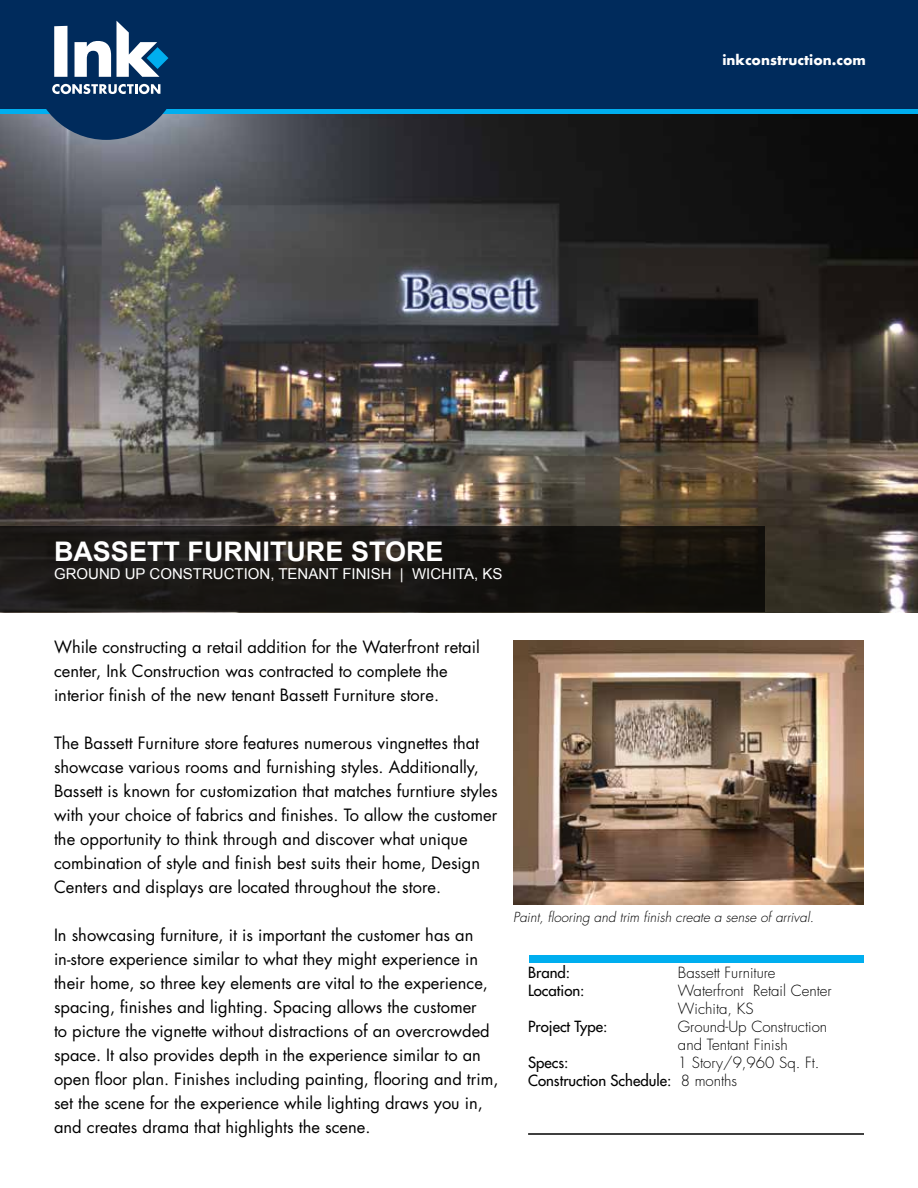
<style>
.page{position:relative;width:918px;height:1188px;background:#fff}
.page>*{position:absolute;margin:0;border:0;box-sizing:border-box;transform-origin:0 0}
.t1{font:700 27px "Arial";color:#fff}
.t2{font:16.5px/24px "Futura";color:#000}
.t3{font:300 15px/18px "Futura";color:#000}
.t4{font:15px "Arial";color:#fff}
.t5{font:15px "Futura";color:#000}
.t6{font:italic 300 13.5px "Futura";color:#000}
.t7{font:700 13.5px "Futura";color:#fff}
.s1{font-weight:400}
</style>
<div class="page">
<img style="left:0;top:114px;width:918px;height:498px">
<div style="left:0;top:0;width:918px;height:112px;background:#002b5c"></div>
<div style="left:0;top:109px;width:918px;height:5px;background:#00aeef"></div>
<svg style="left:32px;top:20px;width:148px;height:120px"></svg>
<div style="left:529px;top:956px;width:334px;height:7px;background:#00aeef"></div>
<hr style="left:528px;top:1133px;width:336px;height:2px;background:#000">
<svg style="left:0;top:526px;width:765px;height:86px;background:#181612"></svg>
<img style="left:513px;top:640px;width:350px;height:265px">
<p class="t7" style="left:723px;top:50px;width:145px">inkconstruction.com</p>
<h1 class="t1" style="left:54px;top:534px;width:391px">BASSETT FURNITURE STORE</h1>
<p class="t4" style="left:54px;top:564px;width:450px">GROUND UP CONSTRUCTION, TENANT FINISH | WICHITA, KS</p>
<p class="t2" style="left:54px;top:635px;width:427px">While constructing a retail addition for the Waterfront retail center, Ink Construction was contracted to complete the interior finish of the new tenant Bassett Furniture store.</p>
<p class="t2" style="left:54px;top:731px;width:445px">The Bassett Furniture store features numerous vingnettes that showcase various rooms and furnishing styles. Additionally, Bassett is known for customization that matches furntiure styles with your choice of fabrics and finishes. To allow the customer the opportunity to think through and discover what unique combination of style and finish best suits their home, Design Centers and displays are located throughout the store.</p>
<p class="t2" style="left:54px;top:923px;width:446px">In showcasing furniture, it is important the customer has an in-store experience similar to what they might experience in their home, so three key elements are vital to the experience, spacing, finishes and lighting. Spacing allows the customer<br>to picture the vignette without distractions of an overcrowded space. It also provides depth in the experience similar to an open floor plan. Finishes including painting, flooring and trim, set the scene for the experience while lighting draws you in, and creates drama that highlights the scene.</p>
<p class="t6" style="left:513px;top:908px;width:302px">Paint, flooring and trim finish create a sense of arrival.</p>
<p class="t5" style="left:528px;top:963px;width:44px">Brand:</p>
<p class="t3" style="left:678px;top:964px;width:99px">Bassett Furniture</p>
<p class="t5" style="left:528px;top:981px;width:58px">Location:</p>
<p class="t3" style="left:678px;top:982px;width:155px">Waterfront Retail Center<br>Wichita, KS</p>
<p class="t5" style="left:528px;top:1017px;width:81px">Project Type:</p>
<p class="t3" style="left:678px;top:1018px;width:151px">Ground-Up Construction and Tentant Finish</p>
<p class="t5" style="left:528px;top:1053px;width:42px">Specs:</p>
<p class="t3" style="left:528px;top:1054px;width:293px;text-indent:150px">1 Story/9,960 Sq. Ft.<br><span class="s1">Construction Schedule:</span> 8 months</p>
</div>
